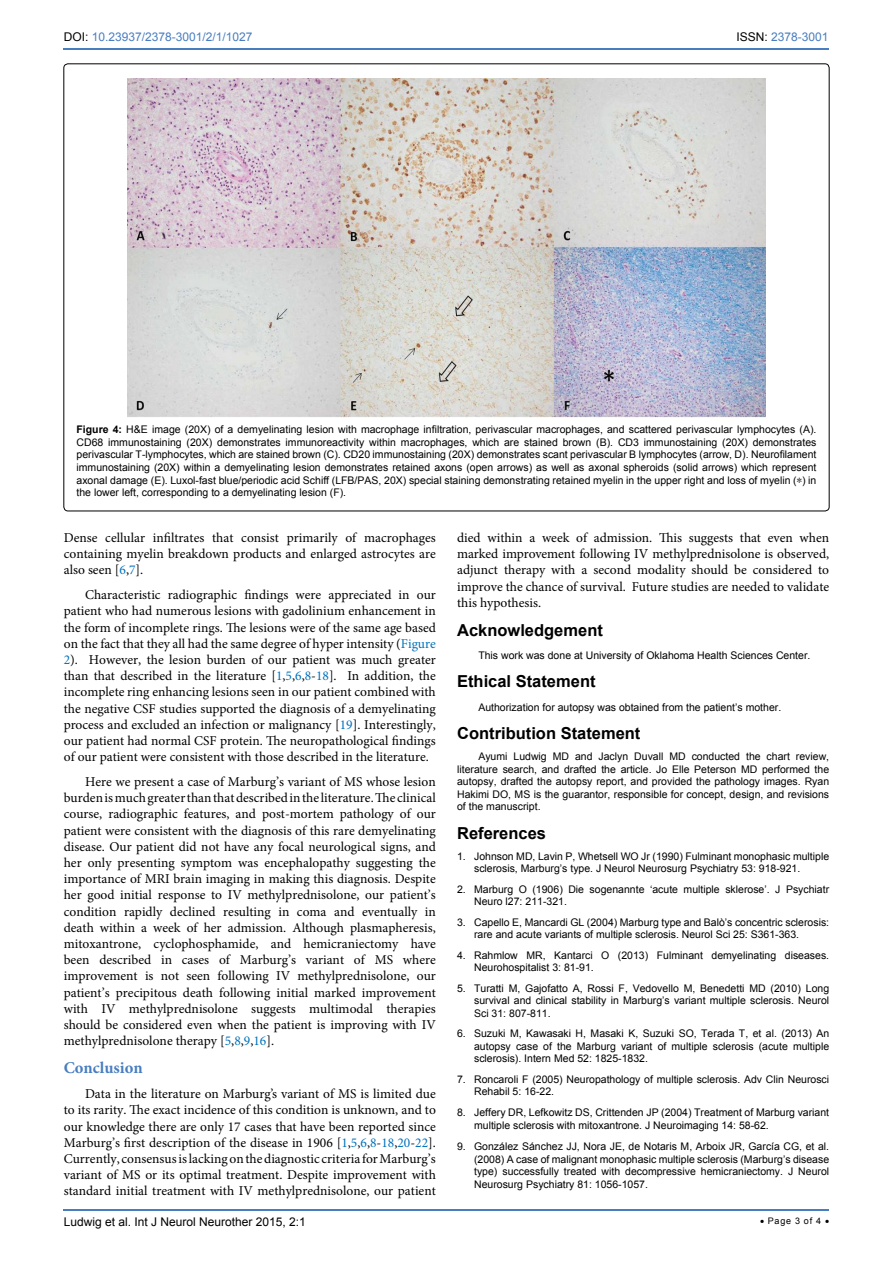
<style>
.page{position:relative;width:893px;height:1263px;background:#fff}
.page>*{position:absolute;margin:0;border:0;box-sizing:border-box;transform-origin:0 0}
.t1{font:700 16.5px "Arial";color:#000}
.t2{font:700 16.5px "Minion Pro";color:#487ec0}
.t3{font:13.5px/16.2px "Minion Pro";color:#000;text-align:justify}
.t4{font:12px "Arial";color:#487ec0}
.t5{font:12px "Arial";color:#000}
.t6{font:10.5px/12.6px "Arial";color:#000}
.t7{font:9px "Arial";letter-spacing:.08em;color:#000}
.s1{color:#000}
.s2{font-weight:700}
.s3{font-family:"MS Mincho"}
.s4{color:#0072bc}
</style>
<div class="page">
<hr style="left:64px;top:1209px;width:765px;height:2px;background:#487ec0">
<hr style="left:64px;top:48px;width:765px;height:2px;background:#487ec0">
<img style="left:127px;top:79px;width:639px;height:338px">
<p class="t4" style="left:64px;top:29px;width:190px"><span class="s1">DOI:</span> 10.23937/2378-3001/2/1/1027</p>
<p class="t4" style="left:736px;top:29px;width:94px"><span class="s1">ISSN:</span> 2378-3001</p>
<p class="t6" style="left:77px;top:423px;width:741px;text-align:justify"><span class="s2">Figure 4:</span> H&amp;E image (20X) of a demyelinating lesion with macrophage infiltration, perivascular macrophages, and scattered perivascular lymphocytes (A).<br>CD68 immunostaining (20X) demonstrates immunoreactivity within macrophages, which are stained brown (B). CD3 immunostaining (20X) demonstrates perivascular T-lymphocytes, which are stained brown (C). CD20 immunostaining (20X) demonstrates scant perivascular B lymphocytes (arrow, D). Neurofilament immunostaining (20X) within a demyelinating lesion demonstrates retained axons (open arrows) as well as axonal spheroids (solid arrows) which represent axonal damage (E). Luxol-fast blue/periodic acid Schiff (LFB/PAS, 20X) special staining demonstrating retained myelin in the upper right and loss of myelin (<span class="s3">*</span>) in the lower left, corresponding to a demyelinating lesion (F).</p>
<p class="t3" style="left:64px;top:530px;width:374px">Dense cellular infiltrates that consist primarily of macrophages containing myelin breakdown products and enlarged astrocytes are also seen [<span class="s4">6</span>,<span class="s4">7</span>].</p>
<p class="t3" style="left:64px;top:587px;width:374px;text-indent:21px">Characteristic radiographic findings were appreciated in our patient who had numerous lesions with gadolinium enhancement in the form of incomplete rings. The lesions were of the same age based on the fact that they all had the same degree of hyper intensity (<span class="s4">Figure 2</span>). However, the lesion burden of our patient was much greater than that described in the literature [<span class="s4">1</span>,<span class="s4">5</span>,<span class="s4">6</span>,<span class="s4">8</span>-<span class="s4">18</span>]. In addition, the incomplete ring enhancing lesions seen in our patient combined with the negative CSF studies supported the diagnosis of a demyelinating process and excluded an infection or malignancy [<span class="s4">19</span>]. Interestingly, our patient had normal CSF protein. The neuropathological findings of our patient were consistent with those described in the literature.</p>
<p class="t3" style="left:64px;top:773px;width:374px;text-indent:21px">Here we present a case of Marburg’s variant of MS whose lesion burden is much greater than that described in the literature. The clinical course, radiographic features, and post-mortem pathology of our patient were consistent with the diagnosis of this rare demyelinating disease. Our patient did not have any focal neurological signs, and her only presenting symptom was encephalopathy suggesting the importance of MRI brain imaging in making this diagnosis. Despite her good initial response to IV methylprednisolone, our patient’s condition rapidly declined resulting in coma and eventually in death within a week of her admission. Although plasmapheresis, mitoxantrone, cyclophosphamide, and hemicraniectomy have been described in cases of Marburg’s variant of MS where improvement is not seen following IV methylprednisolone, our patient’s precipitous death following initial marked improvement with IV methylprednisolone suggests multimodal therapies should be considered even when the patient is improving with IV methylprednisolone therapy [<span class="s4">5</span>,<span class="s4">8</span>,<span class="s4">9</span>,<span class="s4">16</span>].</p>
<p class="t2" style="left:64px;top:1056px;width:81px">Conclusion</p>
<p class="t3" style="left:64px;top:1086px;width:374px;text-indent:21px">Data in the literature on Marburg’s variant of MS is limited due to its rarity. The exact incidence of this condition is unknown, and to our knowledge there are only 17 cases that have been reported since Marburg’s first description of the disease in 1906 [<span class="s4">1</span>,<span class="s4">5</span>,<span class="s4">6</span>,<span class="s4">8</span>-<span class="s4">18</span>,<span class="s4">20</span>-<span class="s4">22</span>].<br>Currently, consensus is lacking on the diagnostic criteria for Marburg’s variant of MS or its optimal treatment. Despite improvement with standard initial treatment with IV methylprednisolone, our patient</p>
<p class="t3" style="left:457px;top:530px;width:374px">died within a week of admission. This suggests that even when marked improvement following IV methylprednisolone is observed, adjunct therapy with a second modality should be considered to improve the chance of survival. Future studies are needed to validate this hypothesis.</p>
<p class="t1" style="left:457px;top:619px;width:147px">Acknowledgement</p>
<p class="t6" style="left:478px;top:649px;width:334px">This work was done at University of Oklahoma Health Sciences Center.</p>
<p class="t1" style="left:457px;top:670px;width:140px">Ethical Statement</p>
<p class="t6" style="left:478px;top:701px;width:304px">Authorization for autopsy was obtained from the patient’s mother.</p>
<p class="t1" style="left:457px;top:722px;width:185px">Contribution Statement</p>
<p class="t6" style="left:457px;top:750px;width:374px;text-align:justify;text-indent:21px">Ayumi Ludwig MD and Jaclyn Duvall MD conducted the chart review, literature search, and drafted the article. Jo Elle Peterson MD performed the autopsy, drafted the autopsy report, and provided the pathology images. Ryan Hakimi DO, MS is the guarantor, responsible for concept, design, and revisions of the manuscript.</p>
<p class="t1" style="left:457px;top:822px;width:90px">References</p>
<p class="t6" style="left:474px;top:850px;width:357px;text-indent:-17px">1. Johnson MD, Lavin P, Whetsell WO Jr (1990) Fulminant monophasic multiple sclerosis, Marburg’s type. J Neurol Neurosurg Psychiatry 53: 918-921.</p>
<p class="t6" style="left:474px;top:883px;width:357px;text-indent:-17px">2. Marburg O (1906) Die sogenannte ‘acute multiple sklerose’. J Psychiatr<br>Neuro l27: 211-321.</p>
<p class="t6" style="left:474px;top:916px;width:357px;text-indent:-17px">3. Capello E, Mancardi GL (2004) Marburg type and Balò’s concentric sclerosis: rare and acute variants of multiple sclerosis. Neurol Sci 25: S361-363.</p>
<p class="t6" style="left:474px;top:949px;width:357px;text-indent:-17px">4. Rahmlow MR, Kantarci O (2013) Fulminant demyelinating diseases.<br>Neurohospitalist 3: 81-91.</p>
<p class="t6" style="left:474px;top:982px;width:357px;text-align:justify;text-indent:-17px">5. Turatti M, Gajofatto A, Rossi F, Vedovello M, Benedetti MD (2010) Long survival and clinical stability in Marburg’s variant multiple sclerosis. Neurol Sci 31: 807-811.</p>
<p class="t6" style="left:474px;top:1028px;width:357px;text-align:justify;text-indent:-17px">6. Suzuki M, Kawasaki H, Masaki K, Suzuki SO, Terada T, et al. (2013) An autopsy case of the Marburg variant of multiple sclerosis (acute multiple sclerosis). Intern Med 52: 1825-1832.</p>
<p class="t6" style="left:474px;top:1073px;width:357px;text-indent:-17px">7. Roncaroli F (2005) Neuropathology of multiple sclerosis. Adv Clin Neurosci<br>Rehabil 5: 16-22.</p>
<p class="t6" style="left:474px;top:1106px;width:357px;text-indent:-17px">8. Jeffery DR, Lefkowitz DS, Crittenden JP (2004) Treatment of Marburg variant multiple sclerosis with mitoxantrone. J Neuroimaging 14: 58-62.</p>
<p class="t6" style="left:474px;top:1140px;width:357px;text-align:justify;text-indent:-17px">9. González Sánchez JJ, Nora JE, de Notaris M, Arboix JR, García CG, et al. (2008) A case of malignant monophasic multiple sclerosis (Marburg’s disease type) successfully treated with decompressive hemicraniectomy. J Neurol Neurosurg Psychiatry 81: 1056-1057.</p>
<p class="t5" style="left:64px;top:1214px;width:244px">Ludwig et al. Int J Neurol Neurother 2015, 2:1</p>
<p class="t7" style="left:760px;top:1215px;width:71px">• Page 3 of 4 •</p>
</div>
